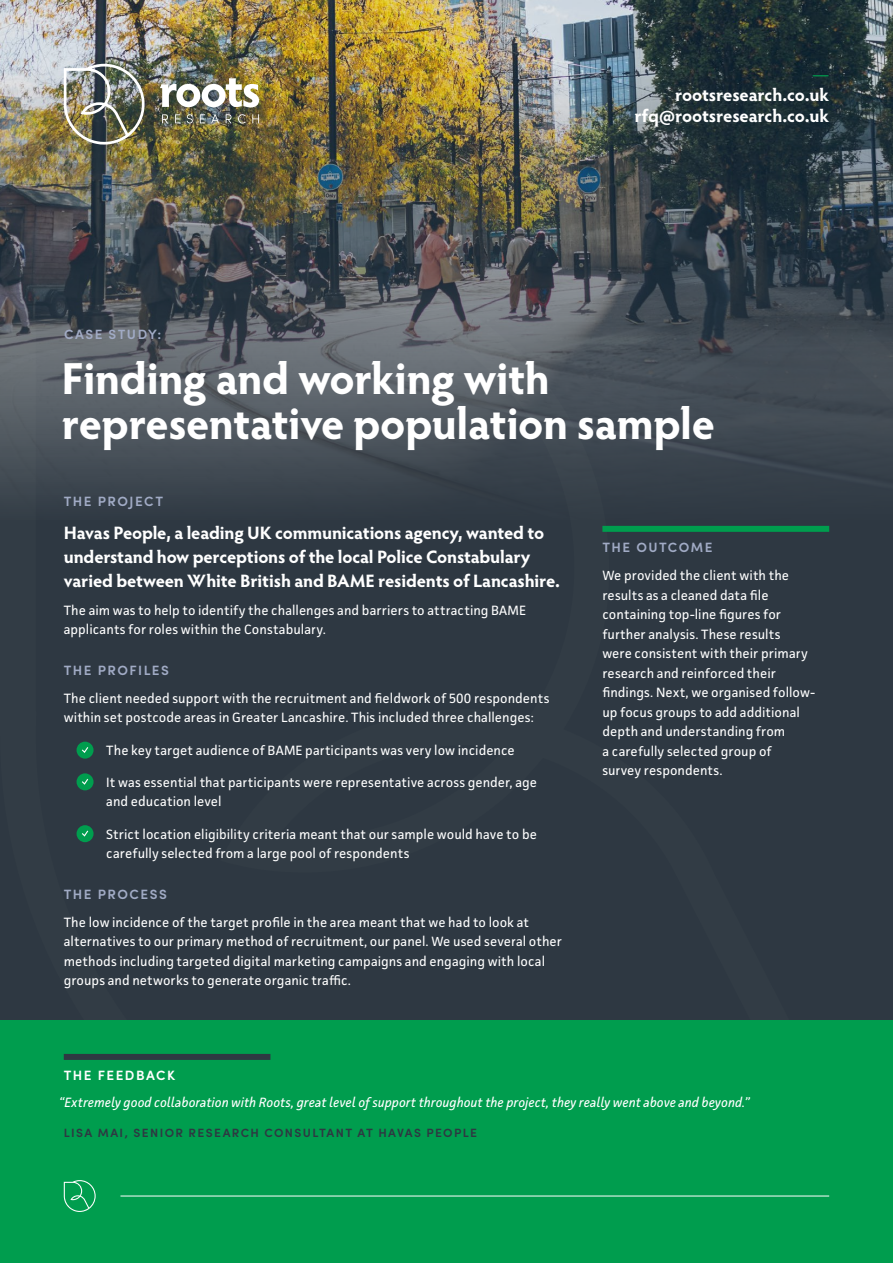
<style>
.page{position:relative;width:893px;height:1263px;background:#fff}
.page>*{position:absolute;margin:0;border:0;box-sizing:border-box;transform-origin:0 0}
.t1{font:700 45px/45px "Hypatia Sans Pro";letter-spacing:-.01em;color:#fff}
.t2{font:700 18px/24px "Hypatia Sans Pro";letter-spacing:-.01em;color:#fff;text-align:right}
.t3{font:18px "Hypatia Sans Pro";color:#009d4e}
.t4{font:13.5px/19.5px "Facit";letter-spacing:.005em;color:#fff}
.t5{font:italic 13.5px "Facit";color:#fff}
.t6{font:600 13.5px "Sofia Pro";letter-spacing:.11em;color:#a1abc5}
.t7{font:600 13.5px "Sofia Pro";letter-spacing:.115em;color:#fff}
.t8{font:600 12px "Sofia Pro";letter-spacing:.12em;color:#2e3842}
</style>
<div class="page">
<div style="left:0;top:526px;width:893px;height:495px;background:#2e3842"></div>
<img style="left:0;top:0;width:893px;height:526px">
<div style="left:0;top:1021px;width:893px;height:242px;background:#009d4e"></div>
<div style="left:64px;top:1054px;width:206px;height:6px;background:#2e3842"></div>
<img style="left:64px;top:64px;width:81px;height:81px">
<img style="left:160px;top:78px;width:99px;height:29px">
<svg style="left:162px;top:114px;width:6px;height:9px"></svg>
<svg style="left:175px;top:114px;width:5px;height:9px"></svg>
<svg style="left:187px;top:114px;width:6px;height:9px"></svg>
<svg style="left:200px;top:114px;width:5px;height:9px"></svg>
<svg style="left:211px;top:114px;width:8px;height:9px"></svg>
<svg style="left:226px;top:114px;width:6px;height:9px"></svg>
<svg style="left:238px;top:114px;width:8px;height:9px"></svg>
<svg style="left:252px;top:114px;width:7px;height:9px"></svg>
<svg style="left:64px;top:1180px;width:32px;height:32px"></svg>
<hr style="left:120px;top:1196px;width:709px;height:1px;background:#fff">
<div style="left:77px;top:742px;width:17px;height:17px;background:#009d4e;border-radius:50%"></div>
<svg style="left:82px;top:747px;width:7px;height:6px"></svg>
<div style="left:77px;top:773px;width:17px;height:17px;background:#009d4e;border-radius:50%"></div>
<svg style="left:82px;top:778px;width:7px;height:7px"></svg>
<div style="left:77px;top:825px;width:17px;height:17px;background:#009d4e;border-radius:50%"></div>
<svg style="left:82px;top:830px;width:7px;height:7px"></svg>
<div style="left:602px;top:526px;width:227px;height:6px;background:#009d4e"></div>
<p class="t6" style="left:64px;top:324px;width:99px">CASE STUDY:</p>
<h2 class="t3" style="left:812px;top:62px;width:18px">—</h2>
<h2 class="t2" style="left:634px;top:84px;width:196px;line-height:21px">rootsresearch.co.uk rfq@rootsresearch.co.uk</h2>
<h1 class="t1" style="left:62px;top:354px;width:655px">Finding and working with representative population sample</h1>
<p class="t6" style="left:64px;top:491px;width:101px">THE PROJECT</p>
<h2 class="t2" style="left:64px;top:519px;width:498px;text-align:left">Havas People, a leading UK communications agency, wanted to understand how perceptions of the local Police Constabulary varied between White British and BAME residents of Lancashire.</h2>
<p class="t4" style="left:64px;top:600px;width:464px">The aim was to help to identify the challenges and barriers to attracting BAME applicants for roles within the Constabulary.</p>
<p class="t6" style="left:64px;top:660px;width:107px">THE PROFILES</p>
<p class="t4" style="left:64px;top:688px;width:487px">The client needed support with the recruitment and fieldwork of 500 respondents within set postcode areas in Greater Lancashire. This included three challenges:</p>
<p class="t4" style="left:106px;top:740px;width:410px">The key target audience of BAME participants was very low incidence</p>
<p class="t4" style="left:106px;top:772px;width:432px">It was essential that participants were representative across gender, age and education level</p>
<p class="t4" style="left:106px;top:824px;width:432px">Strict location eligibility criteria meant that our sample would have to be carefully selected from a large pool of respondents</p>
<p class="t6" style="left:64px;top:884px;width:105px">THE PROCESS</p>
<p class="t4" style="left:64px;top:912px;width:500px">The low incidence of the target profile in the area meant that we had to look at alternatives to our primary method of recruitment, our panel. We used several other methods including targeted digital marketing campaigns and engaging with local groups and networks to generate organic traffic.</p>
<p class="t6" style="left:602px;top:537px;width:112px">THE OUTCOME</p>
<p class="t4" style="left:602px;top:566px;width:214px">We provided the client with the results as a cleaned data file containing top-line figures for further analysis. These results<br>were consistent with their primary research and reinforced their findings. Next, we organised follow&shy;up focus groups to add additional depth and understanding from<br>a carefully selected group of<br>survey respondents.</p>
<p class="t7" style="left:64px;top:1065px;width:113px">THE FEEDBACK</p>
<p class="t5" style="left:59px;top:1093px;width:693px">“Extremely good collaboration with Roots, great level of support throughout the project, they really went above and beyond.”</p>
<p class="t8" style="left:64px;top:1124px;width:415px">LISA MAI, SENIOR RESEARCH CONSULTANT AT HAVAS PEOPLE</p>
</div>
